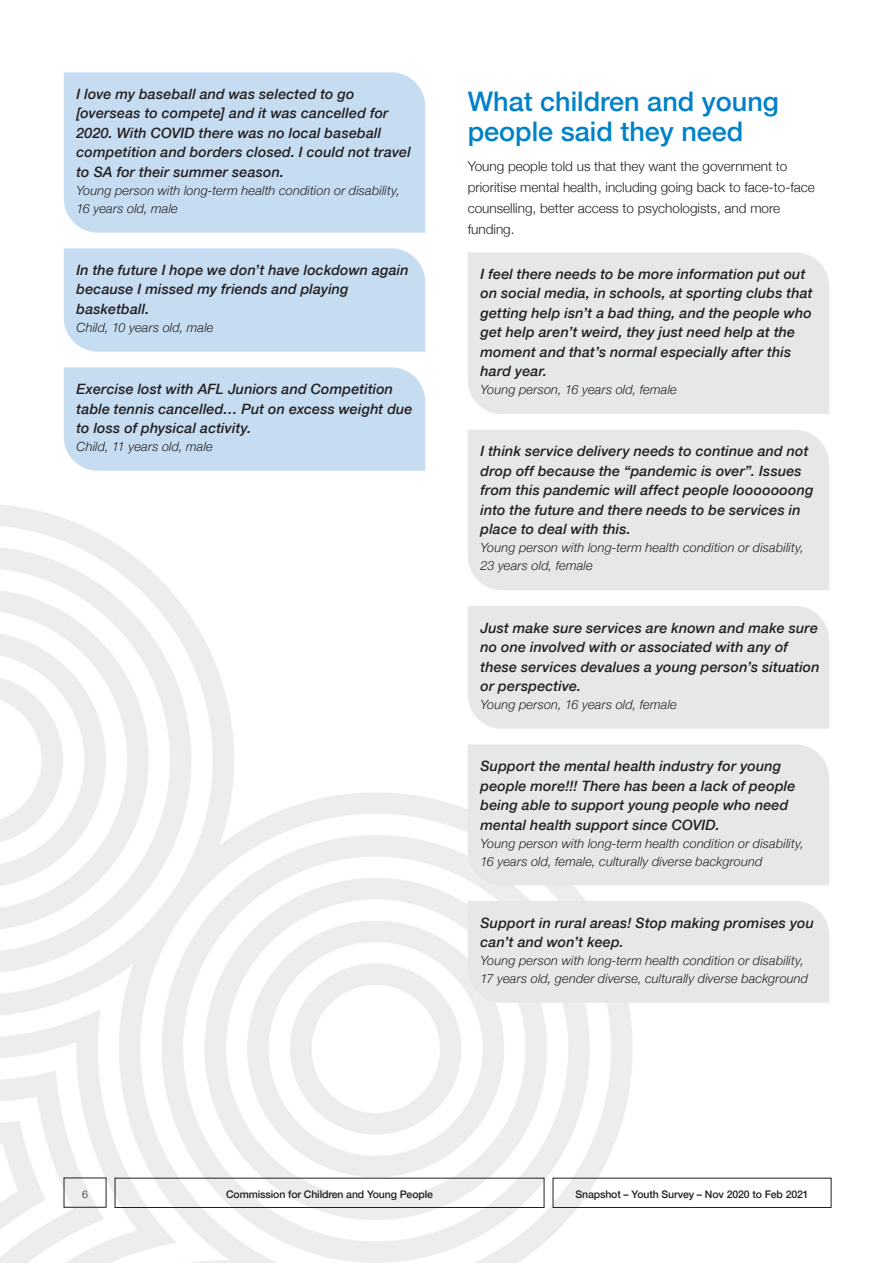
<style>
.page{position:relative;width:893px;height:1263px;background:#fff}
.page>*{position:absolute;margin:0;border:0;box-sizing:border-box;transform-origin:0 0}
.H2_Questions{font:500 27px/30px "Helvetica Neue";color:#0082c8}
.Interview_quote_Gene{font:italic 500 14.25px/19.5px "Helvetica Neue";letter-spacing:.01em;color:#231f20}
.Interview_quote_Chal{font:italic 500 14.25px/19.5px "Helvetica Neue";letter-spacing:.01em;color:#231f20}
.Text_9_14{font:300 13.5px/21px "Helvetica Neue";color:#231f20}
.Interview_quote_Gene-2{font:italic 300 12.75px/18px "Helvetica Neue";letter-spacing:.015em;color:#231f20}
.Interview_quote_Chal-2{font:italic 300 12.75px/18px "Helvetica Neue";letter-spacing:.015em;color:#231f20}
.t1{font:500 10.5px "Helvetica Neue";letter-spacing:-.01em;color:#231f20}
.t2{font:300 10.5px "Helvetica Neue";color:#231f20}
</style>
<div class="page">
<img style="left:0;top:505px;width:702px;height:758px">
<div style="left:553px;top:1178px;width:278px;height:30px;border:1px solid #231f20"></div>
<div style="left:115px;top:1178px;width:429px;height:30px;border:1px solid #231f20"></div>
<div style="left:64px;top:72px;width:361px;height:161px;background:#c5dcf1"></div>
<div style="left:64px;top:248px;width:361px;height:104px;background:#c5dcf1"></div>
<div style="left:64px;top:367px;width:361px;height:104px;background:#c5dcf1"></div>
<div style="left:468px;top:252px;width:361px;height:162px;background:#e6e7e9"></div>
<div style="left:468px;top:430px;width:361px;height:160px;background:#e6e7e9"></div>
<div style="left:468px;top:606px;width:361px;height:123px;background:#e6e7e9"></div>
<div style="left:468px;top:744px;width:361px;height:141px;background:#e6e7e9"></div>
<div style="left:468px;top:901px;width:361px;height:102px;background:#e6e7e9"></div>
<p class="Interview_quote_Chal" style="left:77px;top:83px;width:336px">I love my baseball and was selected to go [overseas to compete] and it was cancelled for 2020. With COVID there was no local baseball competition and borders closed. I could not travel to SA for their summer season.</p>
<p class="Interview_quote_Chal-2" style="left:77px;top:181px;width:325px">Young person with long-term health condition or disability,<br>16 years old, male</p>
<p class="Interview_quote_Chal" style="left:77px;top:259px;width:334px">In the future I hope we don’t have lockdown again because I missed my friends and playing basketball.</p>
<p class="Interview_quote_Chal-2" style="left:77px;top:318px;width:138px">Child, 10 years old, male</p>
<p class="Interview_quote_Chal" style="left:77px;top:378px;width:337px">Exercise lost with AFL Juniors and Competition table tennis cancelled… Put on excess weight due to loss of physical activity.</p>
<p class="Interview_quote_Chal-2" style="left:77px;top:437px;width:138px">Child, 11 years old, male</p>
<p class="H2_Questions" style="left:468px;top:85px;width:313px">What children and young people said they need</p>
<p class="Text_9_14" style="left:468px;top:155px;width:349px">Young people told us that they want the government to prioritise mental health, including going back to face-to-face counselling, better access to psychologists, and more funding.</p>
<p class="Interview_quote_Gene" style="left:480px;top:263px;width:333px">I feel there needs to be more information put out on social media, in schools, at sporting clubs that getting help isn’t a bad thing, and the people who get help aren’t weird, they just need help at the moment and that’s normal especially after this hard year.</p>
<p class="Interview_quote_Gene-2" style="left:480px;top:380px;width:198px">Young person, 16 years old, female</p>
<p class="Interview_quote_Gene" style="left:480px;top:441px;width:334px">I think service delivery needs to continue and not drop off because the “pandemic is over”. Issues from this pandemic will affect people looooooong into the future and there needs to be services in place to deal with this.</p>
<p class="Interview_quote_Gene-2" style="left:480px;top:538px;width:325px">Young person with long-term health condition or disability,<br>23 years old, female</p>
<p class="Interview_quote_Gene" style="left:480px;top:617px;width:341px">Just make sure services are known and make sure no one involved with or associated with any of these services devalues a young person’s situation or perspective.</p>
<p class="Interview_quote_Gene-2" style="left:480px;top:695px;width:198px">Young person, 16 years old, female</p>
<p class="Interview_quote_Gene" style="left:480px;top:755px;width:316px">Support the mental health industry for young people more!!! There has been a lack of people being able to support young people who need mental health support since COVID.</p>
<p class="Interview_quote_Gene-2" style="left:480px;top:833px;width:325px">Young person with long-term health condition or disability,<br>16 years old, female, culturally diverse background</p>
<p class="Interview_quote_Gene" style="left:480px;top:912px;width:335px">Support in rural areas! Stop making promises you can’t and won’t keep.</p>
<p class="Interview_quote_Gene-2" style="left:480px;top:951px;width:329px">Young person with long-term health condition or disability,<br>17 years old, gender diverse, culturally diverse background</p>
<p class="t2" style="left:82px;top:1185px;width:7px">6</p>
<p class="t1" style="left:226px;top:1186px;width:208px">Commission for Children and Young People</p>
<p class="t1" style="left:575px;top:1186px;width:235px">Snapshot – Youth Survey – Nov 2020 to Feb 2021</p>
</div>
